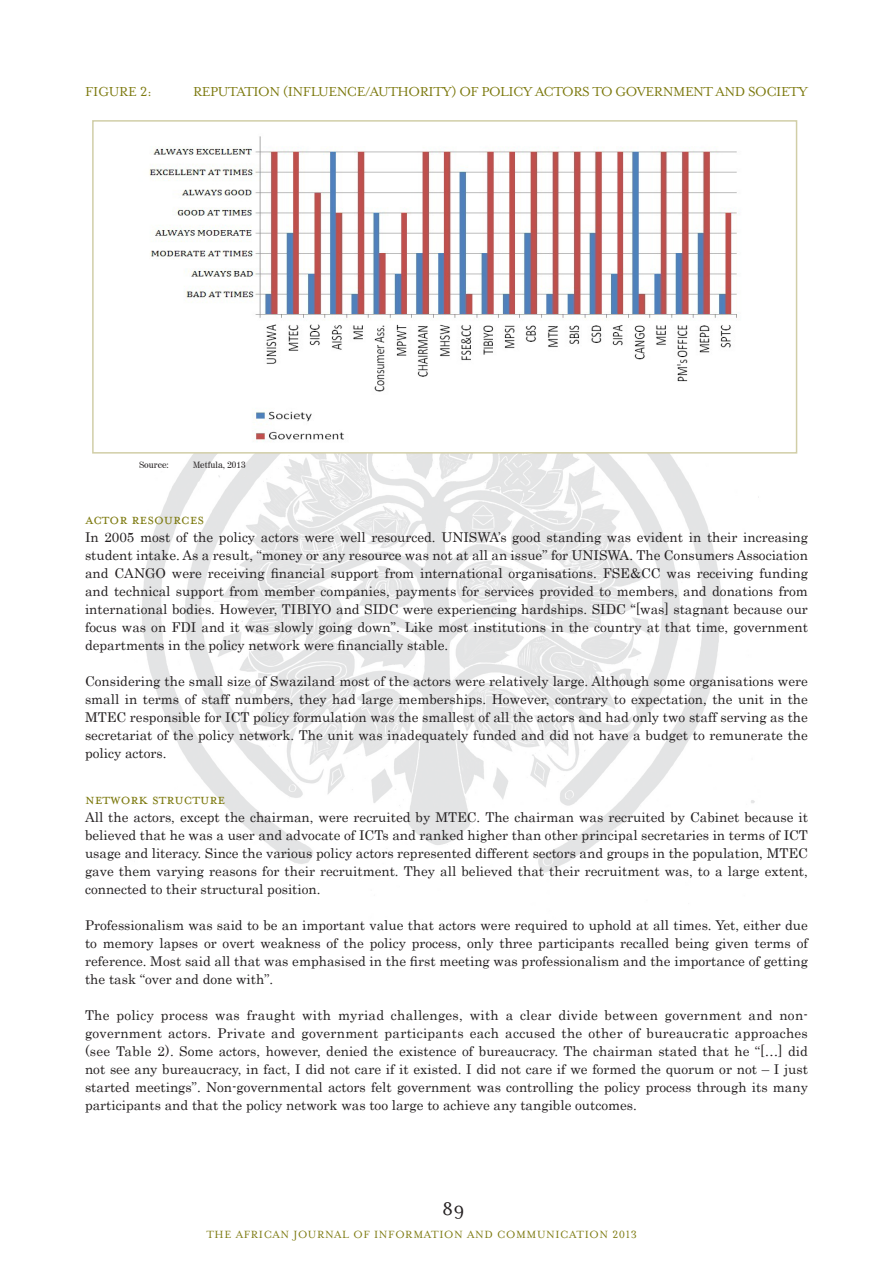
<style>
.page{position:relative;width:893px;height:1263px;background:#fff}
.page>*{position:absolute;margin:0;border:0;box-sizing:border-box;transform-origin:0 0}
.t1{font:21px "Mrs Eaves Roman";color:#231f20}
.sub_subheads{font:16.5px "Mrs Eaves Petite Caps";color:#7c790e}
.t2{font:15px "Mrs Eaves Small Caps";letter-spacing:-.03em;color:#7c790e}
.t3{font:13.5px/18px "Century";color:#231f20;text-align:justify}
.t4{font:12px "Mrs Eaves Small Caps";letter-spacing:.05em;color:#7c790e}
.a__Source_under_tabl{font:9px "Century 725 BT";color:#231f20}
</style>
<div class="page">
<img style="left:141px;top:454px;width:618px;height:419px">
<img style="left:149px;top:136px;width:591px;height:306px">
<div style="left:92px;top:120px;width:705px;height:334px;border:2px solid #d1cea7"></div>
<p class="t2" style="left:85px;top:83px;width:69px">FIGURE 2:</p>
<p class="t2" style="left:193px;top:83px;width:616px">REPUTATION (INFLUENCE/AUTHORITY) OF POLICY ACTORS TO GOVERNMENT AND SOCIETY</p>
<p class="a__Source_under_tabl" style="left:139px;top:459px;width:31px">Source:</p>
<p class="a__Source_under_tabl" style="left:193px;top:459px;width:54px">Metfula, 2013</p>
<p class="sub_subheads" style="left:85px;top:513px;width:121px">ACTOR RESOURCES</p>
<p class="t3" style="left:85px;top:527px;width:724px">In 2005 most of the policy actors were well resourced. UNISWA’s good standing was evident in their increasing student intake. As a result, “money or any resource was not at all an issue” for UNISWA. The Consumers Association and CANGO were receiving financial support from international organisations. FSE&amp;CC was receiving funding and technical support from member companies, payments for services provided to members, and donations from international bodies. However, TIBIYO and SIDC were experiencing hardships. SIDC “[was] stagnant because our focus was on FDI and it was slowly going down”. Like most institutions in the country at that time, government departments in the policy network were financially stable.</p>
<p class="t3" style="left:85px;top:671px;width:724px">Considering the small size of Swaziland most of the actors were relatively large. Although some organisations were small in terms of staff numbers, they had large memberships. However, contrary to expectation, the unit in the MTEC responsible for ICT policy formulation was the smallest of all the actors and had only two staff serving as the secretariat of the policy network. The unit was inadequately funded and did not have a budget to remunerate the policy actors.</p>
<p class="sub_subheads" style="left:85px;top:793px;width:142px">NETWORK STRUCTURE</p>
<p class="t3" style="left:85px;top:807px;width:724px">All the actors, except the chairman, were recruited by MTEC. The chairman was recruited by Cabinet because it believed that he was a user and advocate of ICTs and ranked higher than other principal secretaries in terms of ICT usage and literacy. Since the various policy actors represented different sectors and groups in the population, MTEC gave them varying reasons for their recruitment. They all believed that their recruitment was, to a large extent, connected to their structural position.</p>
<p class="t3" style="left:85px;top:915px;width:724px">Professionalism was said to be an important value that actors were required to uphold at all times. Yet, either due to memory lapses or overt weakness of the policy process, only three participants recalled being given terms of reference. Most said all that was emphasised in the first meeting was professionalism and the importance of getting the task “over and done with”.</p>
<p class="t3" style="left:85px;top:1005px;width:724px">The policy process was fraught with myriad challenges, with a clear divide between government and non&shy;government actors. Private and government participants each accused the other of bureaucratic approaches (see Table 2). Some actors, however, denied the existence of bureaucracy. The chairman stated that he “[…] did not see any bureaucracy, in fact, I did not care if it existed. I did not care if we formed the quorum or not – I just started meetings”. Non-governmental actors felt government was controlling the policy process through its many participants and that the policy network was too large to achieve any tangible outcomes.</p>
<h1 class="t1" style="left:442px;top:1197px;width:24px">89</h1>
<p class="t4" style="left:206px;top:1228px;width:432px">THE AFRICAN JOURNAL OF INFORMATION AND COMMUNICATION 2013</p>
</div>
